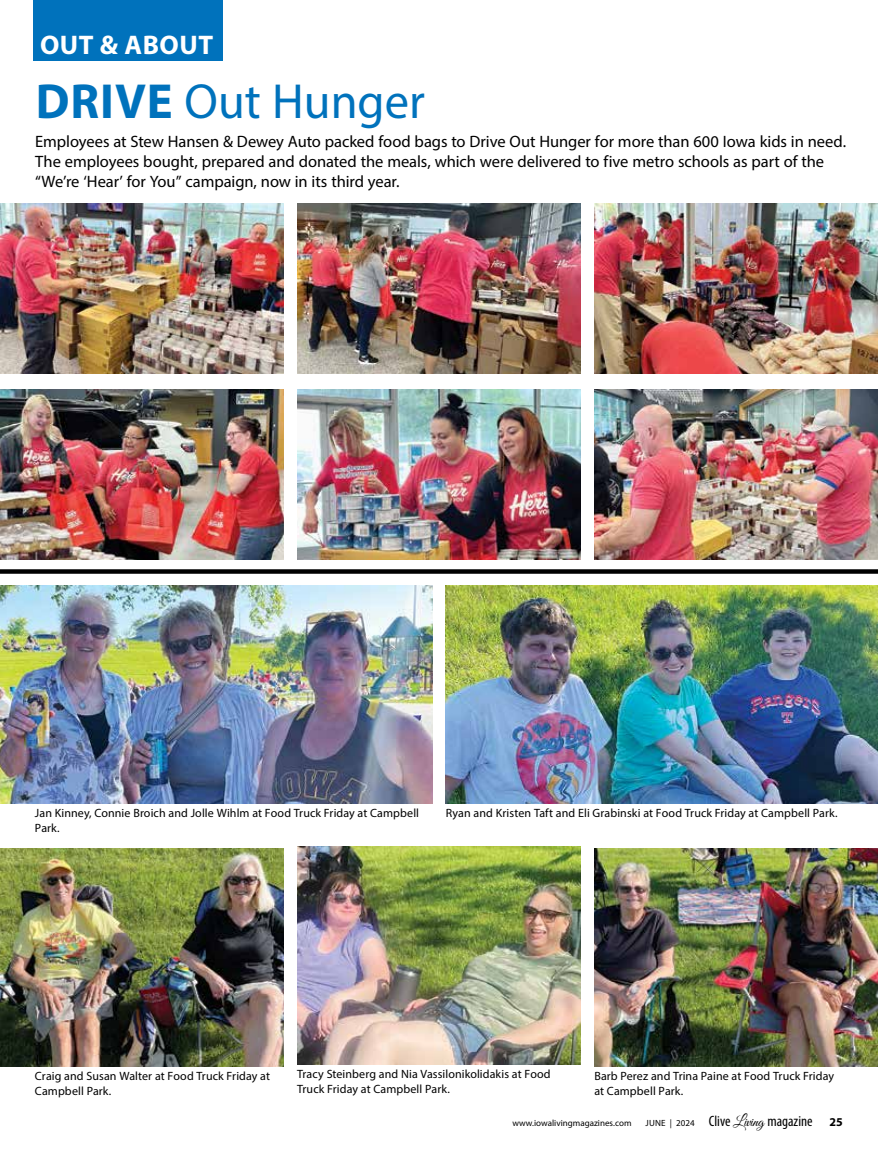
<style>
.page{position:relative;width:878px;height:1161px;background:#fff}
.page>*{position:absolute;margin:0;border:0;box-sizing:border-box;transform-origin:0 0}
.t1{font:49.5px "Myriad Pro";color:#0072bc}
.t2{font:700 27px "Myriad Pro";letter-spacing:.02em;color:#fff}
.t3{font:16.5px/19.8px "Myriad Pro";letter-spacing:-.005em;color:#000}
.t4{font:12px/15px "Myriad Pro";letter-spacing:.005em;color:#000}
.t5{font:700 12px "Myriad Pro";color:#000}
.t6{font:9px "Myriad Pro";color:#000}
.s1{font-weight:700}
.s2{font-stretch:condensed;font-size:15px}
.s3{font-family:"Great Vibes";font-size:15px}
</style>
<div class="page">
<img style="left:594px;top:848px;width:284px;height:218px">
<img style="left:297px;top:846px;width:283px;height:218px">
<img style="left:446px;top:585px;width:432px;height:218px">
<img style="left:0;top:848px;width:284px;height:218px">
<img style="left:0;top:585px;width:432px;height:218px">
<div style="left:33px;top:0;width:189px;height:60px;background:#0072bc"></div>
<img style="left:0;top:390px;width:284px;height:170px">
<img style="left:0;top:204px;width:283px;height:170px">
<img style="left:297px;top:390px;width:283px;height:170px">
<img style="left:297px;top:204px;width:283px;height:170px">
<img style="left:594px;top:390px;width:284px;height:170px">
<img style="left:594px;top:204px;width:284px;height:170px">
<div style="left:0;top:569px;width:878px;height:5px;background:#000"></div>
<h2 class="t2" style="left:40px;top:27px;width:175px">OUT &amp; ABOUT</h2>
<h1 class="t1" style="left:36px;top:71px;width:391px"><span class="s1">DRIVE</span> Out Hunger</h1>
<p class="t3" style="left:35px;top:131px;width:812px">Employees at Stew Hansen &amp; Dewey Auto packed food bags to Drive Out Hunger for more than 600 Iowa kids in need.<br>The employees bought, prepared and donated the meals, which were delivered to five metro schools as part of the “We’re ‘Hear’ for You” campaign, now in its third year.</p>
<p class="t4" style="left:35px;top:805px;width:385px">Jan Kinney, Connie Broich and Jolle Wihlm at Food Truck Friday at Campbell<br>Park.</p>
<p class="t4" style="left:446px;top:805px;width:393px">Ryan and Kristen Taft and Eli Grabinski at Food Truck Friday at Campbell Park.</p>
<p class="t4" style="left:35px;top:1068px;width:236px">Craig and Susan Walter at Food Truck Friday at<br>Campbell Park.</p>
<p class="t4" style="left:297px;top:1066px;width:255px">Tracy Steinberg and Nia Vassilonikolidakis at Food<br>Truck Friday at Campbell Park.</p>
<p class="t4" style="left:594px;top:1068px;width:241px">Barb Perez and Trina Paine at Food Truck Friday at Campbell Park.</p>
<p class="t6" style="left:512px;top:1118px;width:302px">www.iowalivingmagazines.com JUNE | 2024 <span class="s2">Clive</span> <span class="s3">Living</span> <span class="s2">magazine</span></p>
<p class="t5" style="left:829px;top:1115px;width:15px">25</p>
</div>
